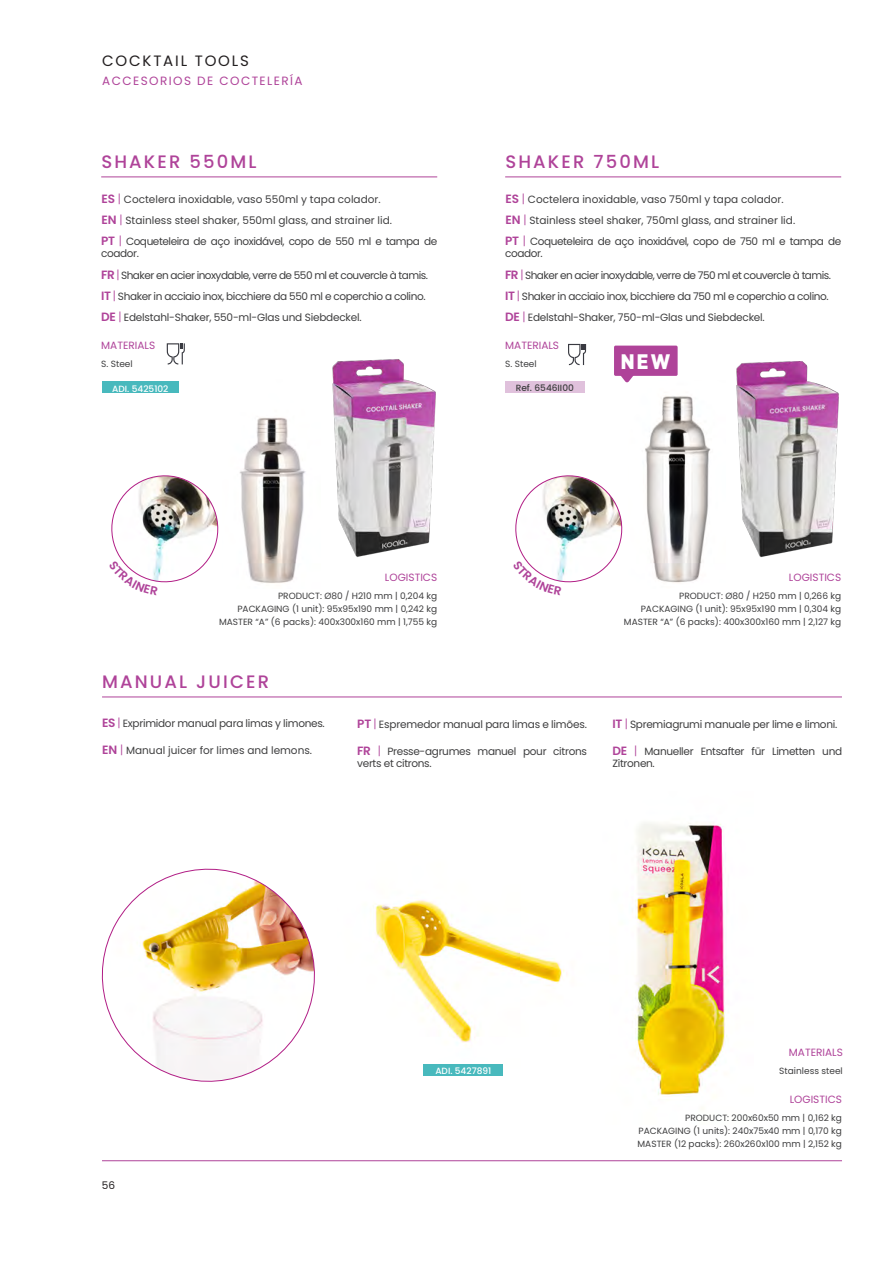
<style>
.page{position:relative;width:893px;height:1263px;background:#fff}
.page>*{position:absolute;margin:0;border:0;box-sizing:border-box;transform-origin:0 0}
.t1{font:900 21px "Gotham Narrow";color:#fff;scale:.96 1}
.Productos{font:500 18px "Poppins";letter-spacing:.12em;color:#af4399}
.TITULO-Seccion{font:15px "Poppins";letter-spacing:.12em;color:#231f20}
.TITULO-Seccion-2{font:12px "Poppins";letter-spacing:.12em;color:#af4399}
.t2{font:10.5px/12.6px "Poppins";letter-spacing:-.03em;color:#3e3e3f}
.t3{font:10.5px "Poppins";color:#3e3e3f}
.t4{font:10.5px "Poppins";letter-spacing:-.05em;color:#3e3e3f}
.t5{font:10.5px "Poppins";color:#af4399}
.t6{font:10.5px "Poppins";color:#231f20}
.t7{font:9px "Poppins";color:#3e3e3f}
.t8{font:500 9px "Poppins";color:#fff}
.t9{font:500 9px "Poppins";color:#3e3e3f}
.s1{font-weight:600;font-size:12px;color:#af4399}
.s2{font-weight:300;font-size:12px;color:#af4399}
</style>
<div class="page">
<img style="left:635px;top:823px;width:90px;height:272px">
<hr style="left:102px;top:1160px;width:740px;height:1px;background:#af4399">
<hr style="left:101px;top:177px;width:336px;height:1px;background:#af4399">
<hr style="left:505px;top:177px;width:336px;height:1px;background:#af4399">
<svg style="left:167px;top:343px;width:18px;height:22px"></svg>
<svg style="left:568px;top:344px;width:18px;height:21px"></svg>
<svg style="left:101px;top:868px;width:214px;height:214px"></svg>
<img style="left:645px;top:396px;width:66px;height:187px">
<img style="left:239px;top:417px;width:67px;height:166px">
<div style="left:614px;top:346px;width:64px;height:30px;background:#af4399;border-radius:2px"></div>
<svg style="left:619px;top:375px;width:16px;height:8px"></svg>
<img style="left:332px;top:359px;width:104px;height:198px">
<img style="left:736px;top:361px;width:103px;height:197px">
<hr style="left:102px;top:697px;width:740px;height:1px;background:#af4399">
<img style="left:373px;top:900px;width:192px;height:169px">
<div style="left:505px;top:382px;width:79px;height:11px;background:#e0c1dc"></div>
<div style="left:424px;top:1064px;width:79px;height:11px;background:#48b9bd"></div>
<div style="left:102px;top:382px;width:77px;height:11px;background:#48b9bd"></div>
<img style="left:111px;top:475px;width:108px;height:108px">
<img style="left:515px;top:475px;width:108px;height:108px">
<p class="TITULO-Seccion" style="left:102px;top:52px;width:148px">COCKTAIL TOOLS</p>
<p class="TITULO-Seccion-2" style="left:102px;top:74px;width:202px">ACCESORIOS DE COCTELERÍA</p>
<p class="Productos" style="left:101px;top:152px;width:157px">SHAKER 550ML</p>
<p class="Productos" style="left:505px;top:152px;width:155px">SHAKER 750ML</p>
<p class="t3" style="left:101px;top:193px;width:281px"><span class="s1">ES</span> <span class="s2">|</span> Coctelera inoxidable, vaso 550ml y tapa colador.</p>
<p class="t3" style="left:505px;top:193px;width:280px"><span class="s1">ES</span> <span class="s2">|</span> Coctelera inoxidable, vaso 750ml y tapa colador.</p>
<p class="t3" style="left:101px;top:214px;width:292px"><span class="s1">EN</span> <span class="s2">|</span> Stainless steel shaker, 550ml glass, and strainer lid.</p>
<p class="t3" style="left:505px;top:214px;width:291px"><span class="s1">EN</span> <span class="s2">|</span> Stainless steel shaker, 750ml glass, and strainer lid.</p>
<p class="t2" style="left:101px;top:235px;width:337px"><span class="s1">PT</span> <span class="s2">|</span> Coqueteleira de aço inoxidável, copo de 550 ml e tampa de coador.</p>
<p class="t2" style="left:505px;top:235px;width:337px"><span class="s1">PT</span> <span class="s2">|</span> Coqueteleira de aço inoxidável, copo de 750 ml e tampa de coador.</p>
<p class="t4" style="left:101px;top:269px;width:328px"><span class="s1">FR</span> <span class="s2">|</span> Shaker en acier inoxydable, verre de 550 ml et couvercle à tamis.</p>
<p class="t4" style="left:505px;top:269px;width:327px"><span class="s1">FR</span> <span class="s2">|</span> Shaker en acier inoxydable, verre de 750 ml et couvercle à tamis.</p>
<p class="t2" style="left:101px;top:311px;width:262px"><span class="s1">DE</span> <span class="s2">|</span> Edelstahl-Shaker, 550-ml-Glas und Siebdeckel.</p>
<p class="t2" style="left:505px;top:311px;width:261px"><span class="s1">DE</span> <span class="s2">|</span> Edelstahl-Shaker, 750-ml-Glas und Siebdeckel.</p>
<p class="t2" style="left:101px;top:290px;width:326px"><span class="s1">IT</span> <span class="s2">|</span> Shaker in acciaio inox, bicchiere da 550 ml e coperchio a colino.</p>
<p class="t2" style="left:505px;top:290px;width:325px"><span class="s1">IT</span> <span class="s2">|</span> Shaker in acciaio inox, bicchiere da 750 ml e coperchio a colino.</p>
<p class="t5" style="left:101px;top:339px;width:55px">MATERIALS</p>
<p class="t7" style="left:101px;top:358px;width:33px">S. Steel</p>
<p class="t8" style="left:112px;top:383px;width:58px">ADI. 5425102</p>
<p class="t5" style="left:505px;top:339px;width:55px">MATERIALS</p>
<p class="t7" style="left:505px;top:358px;width:33px">S. Steel</p>
<h1 class="t1" style="left:621px;top:348px;width:53px">NEW</h1>
<p class="t9" style="left:516px;top:383px;width:60px">Ref. 6546II00</p>
<p class="t5" style="left:385px;top:572px;width:54px">LOGISTICS</p>
<p class="t7" style="left:278px;top:591px;width:161px">PRODUCT: Ø80 / H210 mm | 0,204 kg</p>
<p class="t7" style="left:237px;top:604px;width:201px">PACKAGING (1 unit): 95x95x190 mm | 0,242 kg</p>
<p class="t7" style="left:219px;top:617px;width:220px">MASTER “A” (6 packs): 400x300x160 mm | 1,755 kg</p>
<p class="Productos" style="left:102px;top:672px;width:169px">MANUAL JUICER</p>
<p class="t5" style="left:789px;top:572px;width:54px">LOGISTICS</p>
<p class="t7" style="left:679px;top:591px;width:164px">PRODUCT: Ø80 / H250 mm | 0,266 kg</p>
<p class="t7" style="left:641px;top:604px;width:202px">PACKAGING (1 unit): 95x95x190 mm | 0,304 kg</p>
<p class="t7" style="left:624px;top:617px;width:219px">MASTER “A” (6 packs): 400x300x160 mm | 2,127 kg</p>
<p class="t2" style="left:102px;top:717px;width:224px"><span class="s1">ES</span> <span class="s2">|</span> Exprimidor manual para limas y limones.</p>
<p class="t2" style="left:612px;top:718px;width:226px"><span class="s1">IT</span> <span class="s2">|</span> Spremiagrumi manuale per lime e limoni.</p>
<p class="t3" style="left:102px;top:745px;width:212px"><span class="s1">EN</span> <span class="s2">|</span> Manual juicer for limes and lemons.</p>
<p class="t2" style="left:357px;top:718px;width:231px"><span class="s1">PT</span> <span class="s2">|</span> Espremedor manual para limas e limões.</p>
<p class="t2" style="left:357px;top:745px;width:231px"><span class="s1">FR</span> <span class="s2">|</span> Presse-agrumes manuel pour citrons verts et citrons.</p>
<p class="t2" style="left:612px;top:745px;width:231px"><span class="s1">DE</span> <span class="s2">|</span> Manueller Entsafter für Limetten und<br>Zitronen.</p>
<p class="t6" style="left:102px;top:1179px;width:15px">56</p>
<p class="t8" style="left:435px;top:1066px;width:57px">ADI. 5427891</p>
<p class="t5" style="left:789px;top:1046px;width:55px">MATERIALS</p>
<p class="t7" style="left:779px;top:1066px;width:65px">Stainless steel</p>
<p class="t5" style="left:790px;top:1093px;width:54px">LOGISTICS</p>
<p class="t7" style="left:685px;top:1113px;width:158px">PRODUCT: 200x60x50 mm | 0,162 kg</p>
<p class="t7" style="left:638px;top:1126px;width:205px">PACKAGING (1 units): 240x75x40 mm | 0,170 kg</p>
<p class="t7" style="left:638px;top:1139px;width:206px">MASTER (12 packs): 260x260x100 mm | 2,152 kg</p>
</div>
